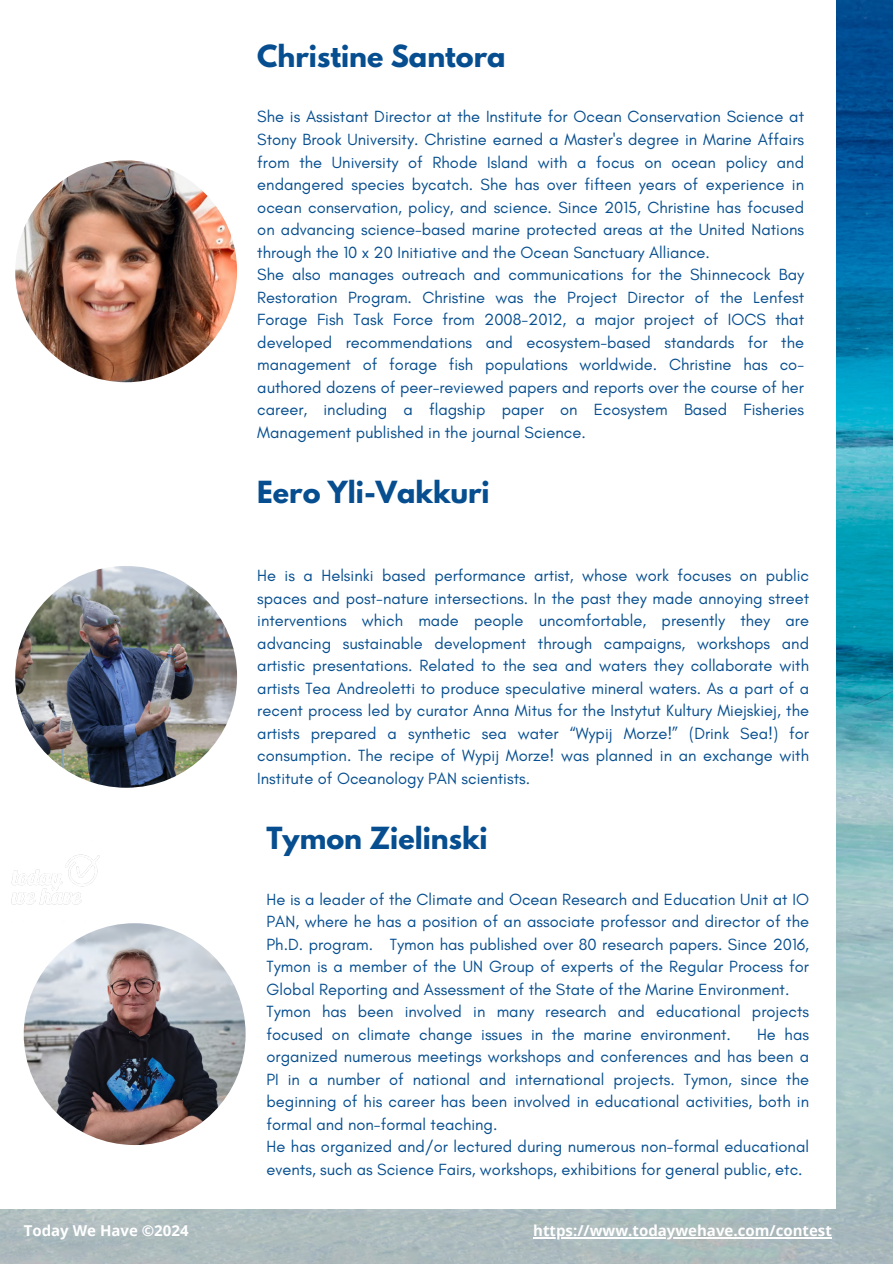
<style>
.page{position:relative;width:893px;height:1264px;background:#fff}
.page>*{position:absolute;margin:0;border:0;box-sizing:border-box;transform-origin:0 0}
.t1{font:700 27px "League Spartan";color:#064e8f}
.t2{font:16.5px/22.5px "Glacial Indifference";color:#064e8f}
.t3{font:700 15px "Open Sans";color:#fff}
</style>
<div class="page">
<img style="left:0;top:0;width:892px;height:1263px">
<div style="left:0;top:0;width:835px;height:1208px;background:#fff"></div>
<img style="left:15px;top:160px;width:222px;height:222px;border-radius:50%">
<img style="left:15px;top:566px;width:222px;height:221px;border-radius:50%">
<hr style="left:533px;top:1237px;width:298px;height:1px;background:#fff">
<img style="left:24px;top:923px;width:221px;height:221px;border-radius:50%">
<h1 class="t1" style="left:257px;top:43px;width:250px">Christine Santora</h1>
<p class="t2" style="left:257px;top:105px;width:548px">She is Assistant Director at the Institute for Ocean Conservation Science at Stony Brook University. Christine earned a Master's degree in Marine Affairs from the University of Rhode Island with a focus on ocean policy and endangered species bycatch. She has over fifteen years of experience in ocean conservation, policy, and science. Since 2015, Christine has focused on advancing science-based marine protected areas at the United Nations through the 10 x 20 Initiative and the Ocean Sanctuary Alliance.<br>She also manages outreach and communications for the Shinnecock Bay Restoration Program. Christine was the Project Director of the Lenfest Forage Fish Task Force from 2008-2012, a major project of IOCS that developed recommendations and ecosystem-based standards for the management of forage fish populations worldwide. Christine has co&shy;authored dozens of peer-reviewed papers and reports over the course of her career, including a flagship paper on Ecosystem Based Fisheries Management published in the journal Science.</p>
<h1 class="t1" style="left:257px;top:479px;width:234px">Eero Yli-Vakkuri</h1>
<p class="t2" style="left:257px;top:564px;width:553px;text-align:justify">He is a Helsinki based performance artist, whose work focuses on public spaces and post-nature intersections. In the past they made annoying street interventions which made people uncomfortable, presently they are advancing sustainable development through campaigns, workshops and artistic presentations. Related to the sea and waters they collaborate with artists Tea Andreoletti to produce speculative mineral waters. As a part of a recent process led by curator Anna Mitus for the Instytut Kultury Miejskiej, the artists prepared a synthetic sea water “Wypij Morze!” (Drink Sea!) for consumption. The recipe of Wypij Morze! was planned in an exchange with Institute of Oceanology PAN scientists.</p>
<h1 class="t1" style="left:266px;top:824px;width:222px">Tymon Zielinski</h1>
<p class="t2" style="left:266px;top:887px;width:544px">He is a leader of the Climate and Ocean Research and Education Unit at IO PAN, where he has a position of an associate professor and director of the Ph.D. program. Tymon has published over 80 research papers. Since 2016, Tymon is a member of the UN Group of experts of the Regular Process for Global Reporting and Assessment of the State of the Marine Environment.<br>Tymon has been involved in many research and educational projects focused on climate change issues in the marine environment.</p>
<p class="t2" style="left:266px;top:1022px;width:544px;text-indent:490px">He has organized numerous meetings workshops and conferences and has been a PI in a number of national and international projects. Tymon, since the beginning of his career has been involved in educational activities, both in formal and non-formal teaching.<br>He has organized and/or lectured during numerous non-formal educational events, such as Science Fairs, workshops, exhibitions for general public, etc.</p>
<p class="t3" style="left:24px;top:1220px;width:166px">Today We Have ©2024</p>
<p class="t3" style="left:533px;top:1220px;width:300px">https://www.todaywehave.com/contest</p>
</div>
